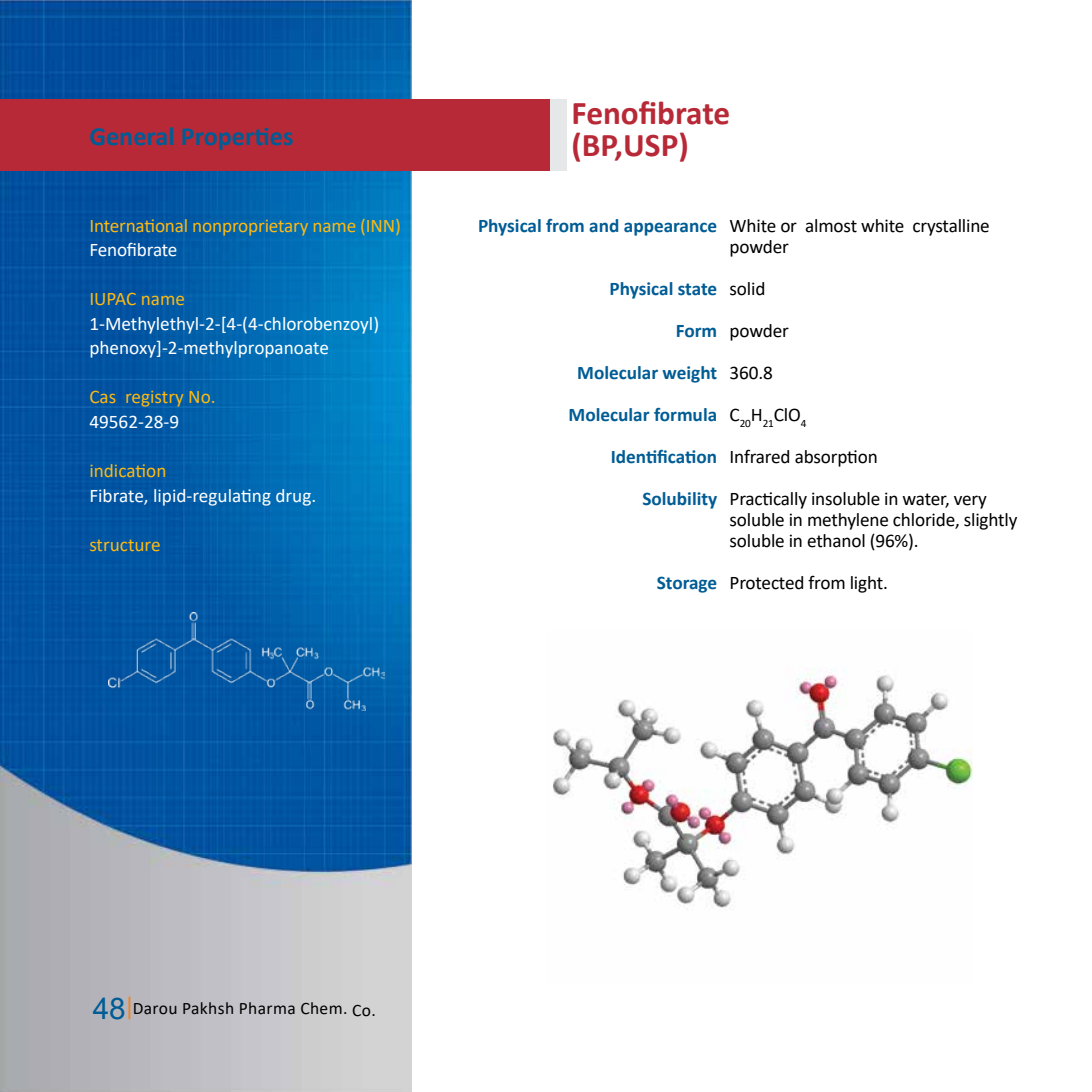
<style>
.page{position:relative;width:1092px;height:1092px;background:#fff}
.page>*{position:absolute;margin:0;border:0;box-sizing:border-box;transform-origin:0 0}
.t1{font:700 33.25px/31.5px "Calibri";color:#b82937}
.t2{font:700 26.25px "Calibri";color:#005c95}
.t3{font:19.25px/42px "Calibri";letter-spacing:-.01em;color:#000}
.t4{font:19.25px/24.5px "Calibri";color:#fff}
.t5{font:700 19.25px/42px "Calibri";color:#005c95;text-align:right}
.t6{font:19.25px "Calibri";letter-spacing:-.01em;color:#fdb913}
.t7{font:17.5px "Calibri";letter-spacing:.02em;color:#000}
.s1{font-family:"Arial";font-size:29.75px;color:#005c95}
.s2{font-family:"Arial";font-size:23.62px;color:#f58220}
</style>
<div class="page">
<img style="left:0;top:0;width:412px;height:1091px">
<img style="left:553px;top:669px;width:418px;height:240px">
<div style="left:0;top:99px;width:566px;height:71px;background:#e6e7e8"></div>
<div style="left:0;top:99px;width:549px;height:71px;background:#b82937"></div>
<img style="left:108px;top:612px;width:276px;height:98px">
<h2 class="t2" style="left:89px;top:117px;width:206px">General Properties</h2>
<p class="t6" style="left:89px;top:212px;width:313px">International nonproprietary name (INN)</p>
<p class="t4" style="left:89px;top:237px;width:90px">Fenofibrate</p>
<p class="t6" style="left:89px;top:285px;width:97px">IUPAC name</p>
<p class="t4" style="left:89px;top:311px;width:291px">1-Methylethyl-2-[4-(4-chlorobenzoyl) phenoxy]-2-methylpropanoate</p>
<p class="t6" style="left:89px;top:383px;width:128px">Cas registry No.</p>
<p class="t4" style="left:89px;top:409px;width:91px">49562-28-9</p>
<p class="t6" style="left:89px;top:457px;width:79px">indication</p>
<p class="t4" style="left:89px;top:482px;width:228px">Fibrate, lipid-regulating drug.</p>
<p class="t6" style="left:89px;top:530px;width:73px">structure</p>
<h1 class="t1" style="left:571px;top:97px;width:160px">Fenofibrate )BP,USP(</h1>
<p class="t5" style="left:478px;top:204px;width:241px">Physical from and appearance</p>
<p class="t5" style="left:568px;top:267px;width:150px">Physical state<br>Form<br>Molecular weight<br>Molecular formula<br>Identification<br>Solubility</p>
<p class="t5" style="left:656px;top:561px;width:62px">Storage</p>
<p class="t3" style="left:729px;top:214px;width:262px;line-height:21px">White or almost white crystalline powder</p>
<p class="t3" style="left:729px;top:267px;width:259px">solid<br>powder<br>360.8<br>C<sub>20</sub>H<sub>21</sub>ClO<sub>4<br></sub>Infrared absorption<br>Practically insoluble in water, very</p>
<p class="t3" style="left:729px;top:508px;width:289px;line-height:21px">soluble in methylene chloride, slightly soluble in ethanol (96%).</p>
<p class="t3" style="left:729px;top:561px;width:160px">Protected from light.</p>
<p class="t7" style="left:93px;top:996px;width:284px"><span class="s1">48</span><span class="s2">|</span>Darou Pakhsh Pharma Chem. Co.</p>
</div>
